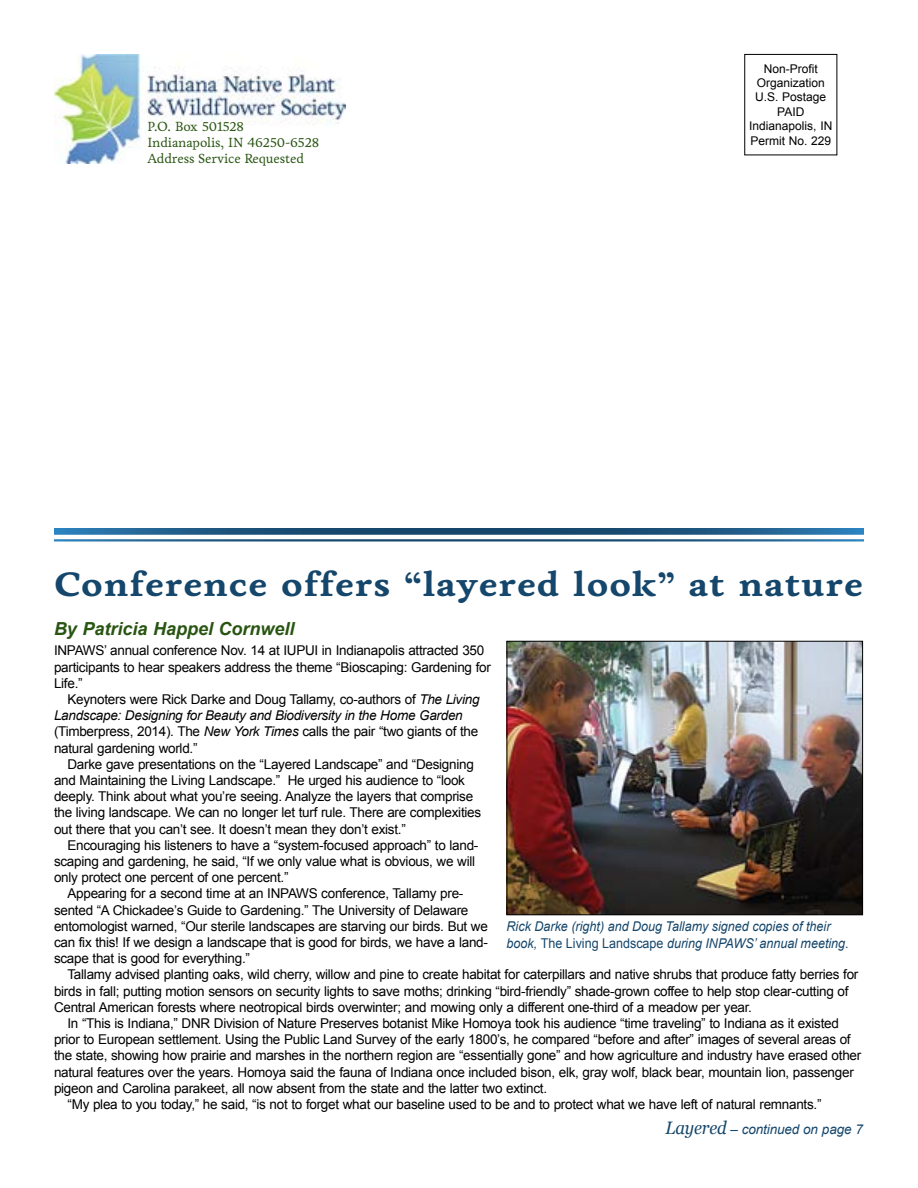
<style>
.page{position:relative;width:918px;height:1188px;background:#fff}
.page>*{position:absolute;margin:0;border:0;box-sizing:border-box;transform-origin:0 0}
.t1{font:700 34.5px "Livory";letter-spacing:.025em;color:#15466b;scale:1.08 1}
.t2{font:italic 700 18px "Arial";color:#295512}
.t3{font:13.5px/16.2px "Arial";letter-spacing:-.02em;color:#000}
.t4{font:italic 13.5px/16.2px "Arial";color:#15466b;scale:.93 1}
.t5{font:13.5px/16.2px "Livory";letter-spacing:-.01em;color:#295512}
.t6{font:italic 13.5px "Arial";color:#15466b}
.t7{font:12px/14.4px "Arial";color:#000;text-align:center}
.s1{font-style:italic}
.s2{font-style:normal}
.s3{font-family:"Georgia";font-size:18px}
</style>
<div class="page">
<img style="left:54px;top:54px;width:292px;height:110px">
<img style="left:509px;top:643px;width:352px;height:270px">
<div style="left:507px;top:641px;width:356px;height:274px;border:1px solid #000"></div>
<svg style="left:54px;top:528px;width:810px;height:7px;background:#255d86"></svg>
<p class="t5" style="left:147px;top:118px;width:173px">P.O. Box 501528<br>Indianapolis, IN 46250-6528<br>Address Service Requested</p>
<p class="t7" style="left:749px;top:61px;width:85px">Non-Profit<br>Organization<br>U.S. Postage<br>PAID<br>Indianapolis, IN<br>Permit No. 229</p>
<h1 class="t1" style="left:54px;top:563px;width:751px">Conference offers “layered look” at nature</h1>
<h2 class="t2" style="left:54px;top:617px;width:242px">By Patricia Happel Cornwell</h2>
<p class="t3" style="left:54px;top:643px;width:438px">INPAWS’ annual conference Nov. 14 at IUPUI in Indianapolis attracted 350 participants to hear speakers address the theme “Bioscaping: Gardening for<br>Life.”</p>
<p class="t3" style="left:54px;top:691px;width:427px;text-indent:14px">Keynoters were Rick Darke and Doug Tallamy, co-authors of <span class="s1">The Living Landscape: Designing for Beauty and Biodiversity in the Home Garden </span>(Timberpress, 2014). The <span class="s1">New York Times</span> calls the pair “two giants of the natural gardening world.”</p>
<p class="t3" style="left:54px;top:756px;width:429px;text-indent:14px">Darke gave presentations on the “Layered Landscape” and “Designing and Maintaining the Living Landscape.” He urged his audience to “look deeply. Think about what you’re seeing. Analyze the layers that comprise the living landscape. We can no longer let turf rule. There are complexities out there that you can’t see. It doesn’t mean they don’t exist.”</p>
<p class="t3" style="left:54px;top:837px;width:426px;text-indent:14px">Encouraging his listeners to have a “system-focused approach” to land&shy;scaping and gardening, he said, “If we only value what is obvious, we will only protect one percent of one percent.”</p>
<p class="t3" style="left:54px;top:886px;width:435px;text-indent:14px">Appearing for a second time at an INPAWS conference, Tallamy pre&shy;sented “A Chickadee’s Guide to Gardening.” The University of Delaware entomologist warned, “Our sterile landscapes are starving our birds. But we can fix this! If we design a landscape that is good for birds, we have a land&shy;scape that is good for everything.”</p>
<p class="t3" style="left:54px;top:967px;width:806px;text-indent:14px">Tallamy advised planting oaks, wild cherry, willow and pine to create habitat for caterpillars and native shrubs that produce fatty berries for birds in fall; putting motion sensors on security lights to save moths; drinking “bird-friendly” shade-grown coffee to help stop clear-cutting of<br>Central American forests where neotropical birds overwinter; and mowing only a different one-third of a meadow per year.</p>
<p class="t3" style="left:68px;top:1015px;width:773px">In “This is Indiana,” DNR Division of Nature Preserves botanist Mike Homoya took his audience “time traveling” to Indiana as it existed</p>
<p class="t3" style="left:54px;top:1031px;width:798px">prior to European settlement. Using the Public Land Survey of the early 1800’s, he compared “before and after” images of several areas of</p>
<p class="t3" style="left:54px;top:1048px;width:809px">the state, showing how prairie and marshes in the northern region are “essentially gone” and how agriculture and industry have erased other</p>
<p class="t3" style="left:54px;top:1064px;width:801px">natural features over the years. Homoya said the fauna of Indiana once included bison, elk, gray wolf, black bear, mountain lion, passenger</p>
<p class="t3" style="left:54px;top:1080px;width:495px">pigeon and Carolina parakeet, all now absent from the state and the latter two extinct.</p>
<p class="t3" style="left:68px;top:1096px;width:756px">“My plea to you today,” he said, “is not to forget what our baseline used to be and to protect what we have left of natural remnants.”</p>
<p class="t4" style="left:507px;top:919px;width:369px">Rick Darke (right) and Doug Tallamy signed copies of their book, <span class="s2">The Living Landscape</span> during INPAWS’ annual meeting<span class="s2">.</span></p>
<p class="t6" style="left:666px;top:1121px;width:199px"><span class="s3">Layered</span> – continued on page 7</p>
</div>
